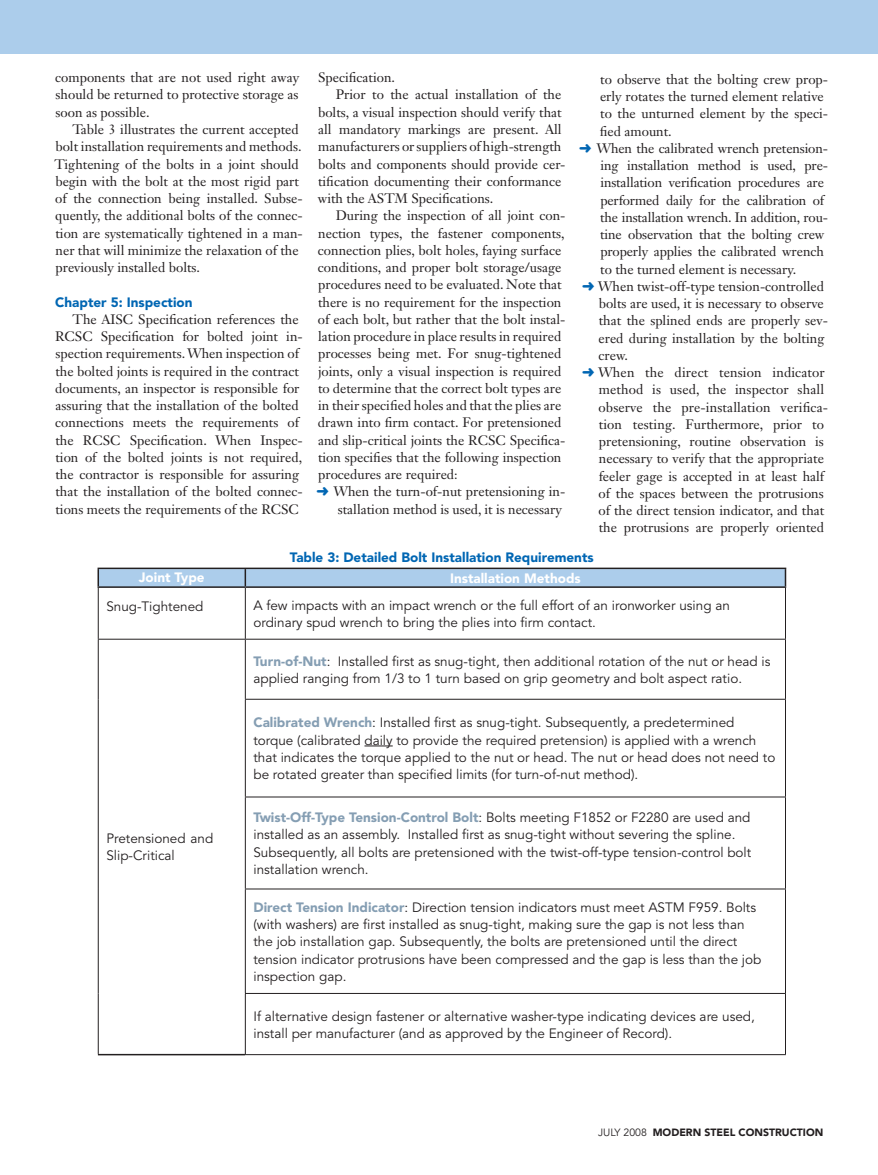
<style>
.page{position:relative;width:878px;height:1175px;background:#fff}
.page>*{position:absolute;margin:0;border:0;box-sizing:border-box;transform-origin:0 0}
.E_Article_Text{font:13.5px/17.2px "Janson Text LT Std";color:#231f20}
.E_Team_Text{font:13.5px/17.2px "Avenir LT Std";color:#231f20}
.E_Article_Subheads{font:900 13.5px "Avenir LT Std";color:#0166b3}
.E_Team_Subheads{font:900 13.5px "Avenir LT Std";color:#fff}
.t1{font:900 10.5px "Avenir LT Std";color:#231f20}
.s1{color:#0166b3}
.s2{font-weight:900;color:#859eb3}
.s3{font-weight:400}
</style>
<div class="page">
<div style="left:0;top:0;width:878px;height:53px;background:#accdeb"></div>
<hr style="left:98px;top:588px;width:1px;height:51px;background:#231f20">
<hr style="left:98px;top:639px;width:1px;height:60px;background:#231f20">
<hr style="left:98px;top:699px;width:1px;height:98px;background:#231f20">
<hr style="left:98px;top:797px;width:1px;height:92px;background:#231f20">
<hr style="left:98px;top:889px;width:1px;height:104px;background:#231f20">
<hr style="left:98px;top:993px;width:1px;height:60px;background:#231f20">
<hr style="left:98px;top:639px;width:147px;height:1px;background:#231f20">
<hr style="left:245px;top:639px;width:540px;height:1px;background:#231f20">
<div style="left:97px;top:569px;width:689px;height:17px;background:#accdeb"></div>
<hr style="left:97px;top:586px;width:148px;height:2px;background:#231f20">
<hr style="left:245px;top:586px;width:541px;height:2px;background:#231f20">
<hr style="left:245px;top:699px;width:540px;height:1px;background:#231f20">
<hr style="left:245px;top:796px;width:540px;height:1px;background:#231f20">
<hr style="left:245px;top:888px;width:540px;height:1px;background:#231f20">
<hr style="left:98px;top:1053px;width:147px;height:2px;background:#231f20">
<hr style="left:245px;top:993px;width:540px;height:1px;background:#231f20">
<hr style="left:245px;top:1054px;width:540px;height:1px;background:#231f20">
<hr style="left:245px;top:588px;width:1px;height:51px;background:#231f20">
<hr style="left:785px;top:588px;width:1px;height:51px;background:#231f20">
<hr style="left:245px;top:639px;width:1px;height:60px;background:#231f20">
<hr style="left:785px;top:639px;width:1px;height:60px;background:#231f20">
<hr style="left:245px;top:699px;width:1px;height:97px;background:#231f20">
<hr style="left:785px;top:699px;width:1px;height:97px;background:#231f20">
<hr style="left:245px;top:797px;width:1px;height:91px;background:#231f20">
<hr style="left:785px;top:797px;width:1px;height:91px;background:#231f20">
<hr style="left:245px;top:889px;width:1px;height:104px;background:#231f20">
<hr style="left:785px;top:889px;width:1px;height:104px;background:#231f20">
<hr style="left:245px;top:993px;width:1px;height:61px;background:#231f20">
<hr style="left:785px;top:993px;width:1px;height:61px;background:#231f20">
<svg style="left:364px;top:745px;width:29px;height:1px"></svg>
<hr style="left:98px;top:567px;width:688px;height:2px;background:#231f20">
<p class="E_Article_Text" style="left:55px;top:69px;width:245px;text-align:justify">components that are not used right away should be returned to protective storage as soon as possible.</p>
<p class="E_Article_Text" style="left:55px;top:121px;width:250px;text-indent:18px">Table 3 illustrates the current accepted bolt installation requirements and methods.<br>Tightening of the bolts in a joint should begin with the bolt at the most rigid part of the connection being installed. Subse&shy;quently, the additional bolts of the connec&shy;tion are systematically tightened in a man&shy;ner that will minimize the relaxation of the previously installed bolts.</p>
<p class="E_Article_Subheads" style="left:55px;top:294px;width:139px">Chapter 5: Inspection</p>
<p class="E_Article_Text" style="left:55px;top:310px;width:249px;text-indent:17px">The AISC Specification references the RCSC Specification for bolted joint in&shy;spection requirements. When inspection of the bolted joints is required in the contract documents, an inspector is responsible for assuring that the installation of the bolted connections meets the requirements of the RCSC Specification. When Inspec&shy;tion of the bolted joints is not required, the contractor is responsible for assuring that the installation of the bolted connec&shy;tions meets the requirements of the RCSC</p>
<p class="E_Article_Text" style="left:318px;top:69px;width:78px">Specification.</p>
<p class="E_Article_Text" style="left:318px;top:86px;width:249px;text-indent:18px">Prior to the actual installation of the bolts, a visual inspection should verify that all mandatory markings are present. All manufacturers or suppliers of high-strength bolts and components should provide cer&shy;tification documenting their conformance with the ASTM Specifications.</p>
<p class="E_Article_Text" style="left:318px;top:207px;width:249px;text-indent:18px">During the inspection of all joint con&shy;nection types, the fastener components, connection plies, bolt holes, faying surface conditions, and proper bolt storage/usage procedures need to be evaluated. Note that there is no requirement for the inspection of each bolt, but rather that the bolt instal&shy;lation procedure in place results in required processes being met. For snug-tightened joints, only a visual inspection is required to determine that the correct bolt types are in their specified holes and that the plies are drawn into firm contact. For pretensioned and slip-critical joints the RCSC Specifica&shy;tion specifies that the following inspection procedures are required:</p>
<p class="E_Article_Text" style="left:316px;top:483px;width:250px;text-align:right"><span class="s1">➜</span> When the turn-of-nut pretensioning in&shy;stallation method is used, it is necessary</p>
<p class="E_Article_Text" style="left:599px;top:70px;width:230px">to observe that the bolting crew prop&shy;erly rotates the turned element relative to the unturned element by the speci&shy;fied amount.</p>
<p class="E_Article_Text" style="left:600px;top:139px;width:229px;text-indent:-21px"><span class="s1">➜</span> When the calibrated wrench pretension&shy;ing installation method is used, pre&shy;installation verification procedures are performed daily for the calibration of the installation wrench. In addition, rou&shy;tine observation that the bolting crew properly applies the calibrated wrench to the turned element is necessary.</p>
<p class="E_Article_Text" style="left:598px;top:277px;width:231px;text-indent:-16px"><span class="s1">➜</span> When twist-off-type tension-controlled bolts are used, it is necessary to observe that the splined ends are properly sev&shy;ered during installation by the bolting crew.</p>
<p class="E_Article_Text" style="left:598px;top:364px;width:231px;text-indent:-17px"><span class="s1">➜</span> When the direct tension indicator method is used, the inspector shall observe the pre-installation verifica&shy;tion testing. Furthermore, prior to pretensioning, routine observation is necessary to verify that the appropriate feeler gage is accepted in at least half of the spaces between the protrusions of the direct tension indicator, and that the protrusions are properly oriented</p>
<p class="E_Article_Subheads" style="left:290px;top:549px;width:305px">Table 3: Detailed Bolt Installation Requirements</p>
<p class="E_Team_Subheads" style="left:139px;top:569px;width:67px">Joint Type</p>
<p class="E_Team_Subheads" style="left:450px;top:570px;width:132px">Installation Methods</p>
<p class="E_Team_Text" style="left:106px;top:598px;width:99px">Snug-Tightened</p>
<p class="E_Team_Text" style="left:253px;top:597px;width:478px">A few impacts with an impact wrench or the full effort of an ironworker using an ordinary spud wrench to bring the plies into firm contact.</p>
<p class="E_Team_Text" style="left:106px;top:830px;width:108px">Pretensioned and<br>Slip-Critical</p>
<p class="E_Team_Text" style="left:253px;top:653px;width:518px"><span class="s2">Turn-of-Nut</span>: I nstalled first as snug-tight, then additional rotation of the nut or head is applied ranging from 1/3 to 1 turn based on grip geometry and bolt aspect ratio.</p>
<p class="E_Team_Text" style="left:253px;top:714px;width:523px"><span class="s2">Calibrated Wrench</span>: I nstalled first as snug-tight. Subsequently, a predetermined torque (calibrated daily to provide the required pretension) is applied with a wrench that indicates the torque applied to the nut or head. The nut or head does not need to be rotated greater than specified limits (for turn-of-nut method).</p>
<p class="E_Team_Text" style="left:253px;top:809px;width:499px"><span class="s2">Twist-Off-Type Tension-Control Bolt</span>: Bolts meeting F1852 or F2280 are used and installed as an assembly. I nstalled first as snug-tight without severing the spline.<br>Subsequently, all bolts are pretensioned with the twist-off-type tension-control bolt installation wrench.</p>
<p class="E_Team_Text" style="left:253px;top:899px;width:509px"><span class="s2">Direct Tension Indicator</span>: Direction tension indicators must meet ASTM F959. Bolts (with washers) are first installed as snug-tight, making sure the gap is not less than the job installation gap. Subsequently, the bolts are pretensioned until the direct tension indicator protrusions have been compressed and the gap is less than the job inspection gap.</p>
<p class="E_Team_Text" style="left:253px;top:1007px;width:503px">If alternative design fastener or alternative washer-type indicating devices are used, install per manufacturer (and as approved by the Engineer of Record).</p>
<p class="t1" style="left:598px;top:1125px;width:227px"><span class="s3">july 2008</span> MODERN STEEL CONSTRUCTION</p>
</div>
